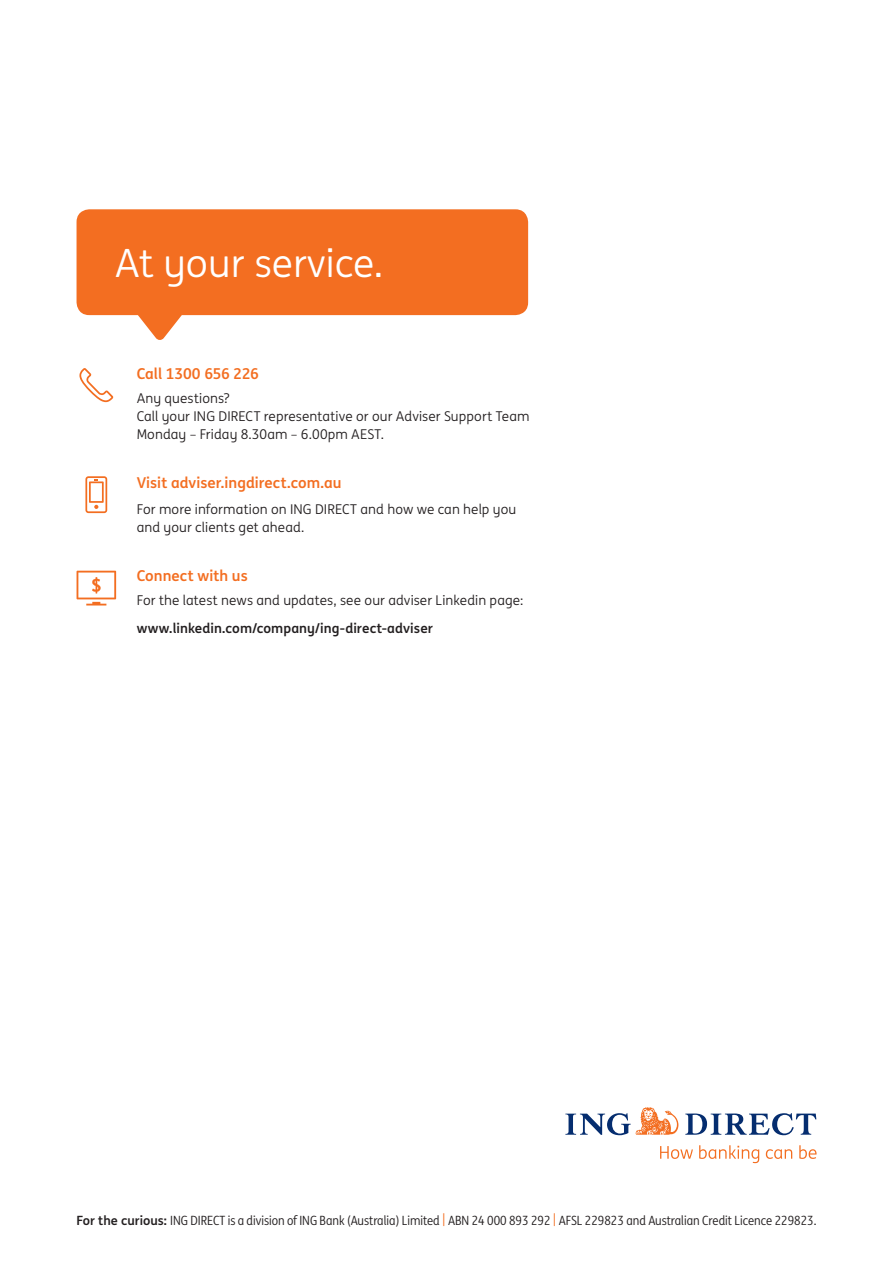
<style>
.page{position:relative;width:893px;height:1263px;background:#fff}
.page>*{position:absolute;margin:0;border:0;box-sizing:border-box;transform-origin:0 0}
.t1{font:39px "ING Me";color:#fff}
.t2{font:700 15px "ING Me";color:#f36e21}
.t3{font:13.5px/18px "ING Me";letter-spacing:.01em;color:#231f20}
.t4{font:700 13.5px "ING Me";letter-spacing:.005em;color:#231f20}
.t5{font:12.75px "ING Me Narrow";color:#231f20}
.s1{font-family:"ING Me";font-weight:700}
.s2{font-family:"ING Me";color:#f36e21}
</style>
<div class="page">
<svg style="left:565px;top:1107px;width:113px;height:28px"></svg>
<svg style="left:685px;top:1113px;width:131px;height:22px"></svg>
<svg style="left:660px;top:1146px;width:33px;height:13px"></svg>
<svg style="left:699px;top:1145px;width:60px;height:18px"></svg>
<svg style="left:766px;top:1149px;width:26px;height:10px"></svg>
<svg style="left:799px;top:1145px;width:18px;height:14px"></svg>
<svg style="left:79px;top:368px;width:34px;height:34px"></svg>
<svg style="left:77px;top:571px;width:39px;height:34px"></svg>
<svg style="left:85px;top:476px;width:22px;height:37px"></svg>
<div style="left:77px;top:209px;width:451px;height:106px;background:#f36e21;border-radius:13px"></div>
<svg style="left:136px;top:315px;width:48px;height:25px"></svg>
<h1 class="t1" style="left:115px;top:235px;width:270px">At your service.</h1>
<p class="t2" style="left:137px;top:362px;width:124px">Call 1300 656 226</p>
<p class="t3" style="left:137px;top:388px;width:394px">Any questions?<br>Call your ING DIRECT representative or our Adviser Support Team<br>Monday – Friday 8.30am – 6.00pm AEST.</p>
<p class="t2" style="left:137px;top:470px;width:206px">Visit adviser.ingdirect.com.au</p>
<p class="t3" style="left:137px;top:500px;width:381px">For more information on ING DIRECT and how we can help you and your clients get ahead.</p>
<p class="t2" style="left:137px;top:564px;width:113px">Connect with us</p>
<p class="t3" style="left:137px;top:590px;width:388px">For the latest news and updates, see our adviser Linkedin page:</p>
<p class="t4" style="left:137px;top:617px;width:298px">www.linkedin.com/company/ing-direct-adviser</p>
<p class="t5" style="left:77px;top:1211px;width:741px"><span class="s1">For the curious:</span> ING DIRECT is a division of ING Bank (Australia) Limited <span class="s2">|</span> ABN 24 000 893 292 <span class="s2">|</span> AFSL 229823 and Australian Credit Licence 229823.</p>
</div>
